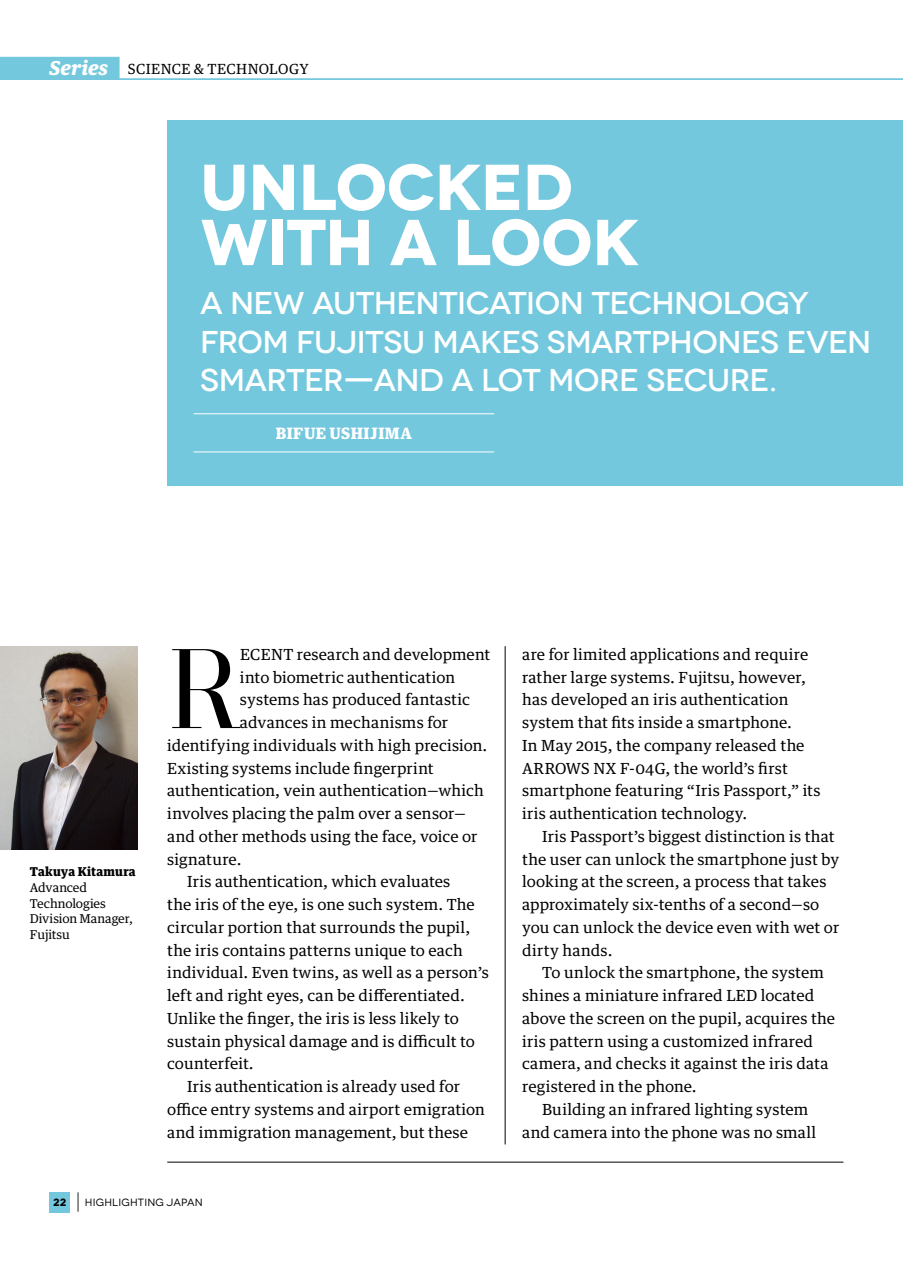
<style>
.page{position:relative;width:903px;height:1275px;background:#fff}
.page>*{position:absolute;margin:0;border:0;box-sizing:border-box;transform-origin:0 0}
.A2_Body_Main{font:112.88px "Prumo Display";color:#000}
.A2_Heading_smaller{font:700 64.75px "Novecentowide";letter-spacing:-.015em;color:#fff}
.A2_Heading_smaller-2{font:500 31.5px/38.5px "Novecentowide";letter-spacing:-.02em;color:#fff}
.t1{font:300 22.75px "Novecentowide";color:#000}
.A4_Byline{font:900 15.75px "Guardian Text Egyp";letter-spacing:.035em;color:#fff}
.A2_Body_Main-2{font:15.4px/22.8px "Guardian Text Egyp";letter-spacing:.01em;color:#000}
.t2{font:14px "Guardian Text Egyp";letter-spacing:.03em;color:#000}
.A6_caption{font:12.25px/15.8px "Guardian Text Egyp";letter-spacing:-.01em;color:#000}
.A6_caption-2{font:900 12.25px "Guardian Text Egyp";letter-spacing:.015em;color:#000}
.t3{font:10.5px "Novecentowide";letter-spacing:.02em;color:#000}
.t4{font:700 10.5px "Novecentowide";color:#000}
.s1{font-weight:900;font-style:italic;font-size:19.25px;color:#fff}
</style>
<div class="page">
<div style="left:50px;top:1192px;width:20px;height:20px;background:#74c8dd"></div>
<svg style="left:0;top:57px;width:903px;height:23px"></svg>
<div style="left:167px;top:121px;width:736px;height:365px;background:#74c8dd"></div>
<hr style="left:167px;top:1162px;width:676px;height:1px;background:#000">
<hr style="left:505px;top:646px;width:1px;height:498px;background:#000">
<hr style="left:193px;top:413px;width:301px;height:1px;background:#fff">
<hr style="left:193px;top:452px;width:301px;height:1px;background:#fff">
<img style="left:0;top:646px;width:137px;height:203px">
<p class="t2" style="left:50px;top:58px;width:261px"><span class="s1">Series</span> SCIENCE &amp; TECHNOLOGY</p>
<p class="A2_Heading_smaller" style="left:200px;top:147px;width:375px">UNLOCKED</p>
<p class="A2_Heading_smaller" style="left:200px;top:202px;width:441px">WITH A LOOK</p>
<p class="A2_Heading_smaller-2" style="left:200px;top:284px;width:673px">A NEW AUTHENTICATION TECHNOLOGY<br>FROM FUJITSU MAKES SMARTPHONES EVEN<br>SMARTER—AND A LOT MORE SECURE.</p>
<p class="A4_Byline" style="left:276px;top:420px;width:138px">BIFUE USHIJIMA</p>
<p class="A6_caption-2" style="left:30px;top:861px;width:107px">Takuya Kitamura</p>
<p class="A6_caption" style="left:30px;top:878px;width:105px">Advanced<br>Technologies<br>Division Manager,<br>Fujitsu</p>
<p class="A2_Body_Main" style="left:167px;top:623px;width:74px">R</p>
<p class="A2_Body_Main-2" style="left:240px;top:641px;width:252px">ECENT research and development</p>
<p class="A2_Body_Main-2" style="left:240px;top:664px;width:217px">into biometric authentication</p>
<p class="A2_Body_Main-2" style="left:240px;top:687px;width:231px">systems has produced fantastic</p>
<p class="A2_Body_Main-2" style="left:240px;top:710px;width:210px">advances in mechanisms for</p>
<p class="A2_Body_Main-2" style="left:167px;top:732px;width:322px">identifying individuals with high precision.</p>
<p class="A2_Body_Main-2" style="left:167px;top:755px;width:268px">Existing systems include fingerprint</p>
<p class="A2_Body_Main-2" style="left:167px;top:778px;width:318px">authentication, vein authentication—which</p>
<p class="A2_Body_Main-2" style="left:167px;top:801px;width:300px">involves placing the palm over a sensor—</p>
<p class="A2_Body_Main-2" style="left:167px;top:823px;width:312px">and other methods using the face, voice or</p>
<p class="A2_Body_Main-2" style="left:167px;top:846px;width:76px">signature.</p>
<p class="A2_Body_Main-2" style="left:167px;top:869px;width:323px;text-indent:20px">Iris authentication, which evaluates<br>the iris of the eye, is one such system. The circular portion that surrounds the pupil, the iris contains patterns unique to each individual. Even twins, as well as a person’s left and right eyes, can be differentiated.<br>Unlike the finger, the iris is less likely to sustain physical damage and is difficult to counterfeit.</p>
<p class="A2_Body_Main-2" style="left:167px;top:1074px;width:319px;text-indent:20px">Iris authentication is already used for office entry systems and airport emigration and immigration management, but these</p>
<h3 class="t1" style="left:76px;top:1189px;width:7px">|</h3>
<p class="t4" style="left:53px;top:1196px;width:14px">22</p>
<p class="t3" style="left:85px;top:1196px;width:119px">HIGHLIGHTING JAPAN</p>
<p class="A2_Body_Main-2" style="left:522px;top:641px;width:300px">are for limited applications and require rather large systems. Fujitsu, however, has developed an iris authentication system that fits inside a smartphone.<br>In May 2015, the company released the ARROWS NX F-04G, the world’s first smartphone featuring “Iris Passport,” its iris authentication technology.</p>
<p class="A2_Body_Main-2" style="left:522px;top:823px;width:319px;text-indent:20px">Iris Passport’s biggest distinction is that the user can unlock the smartphone just by looking at the screen, a process that takes approximately six-tenths of a second—so you can unlock the device even with wet or dirty hands.</p>
<p class="A2_Body_Main-2" style="left:522px;top:960px;width:315px;text-indent:20px">To unlock the smartphone, the system shines a miniature infrared LED located above the screen on the pupil, acquires the iris pattern using a customized infrared camera, and checks it against the iris data registered in the phone.</p>
<p class="A2_Body_Main-2" style="left:522px;top:1096px;width:296px;text-indent:20px">Building an infrared lighting system and camera into the phone was no small</p>
</div>
